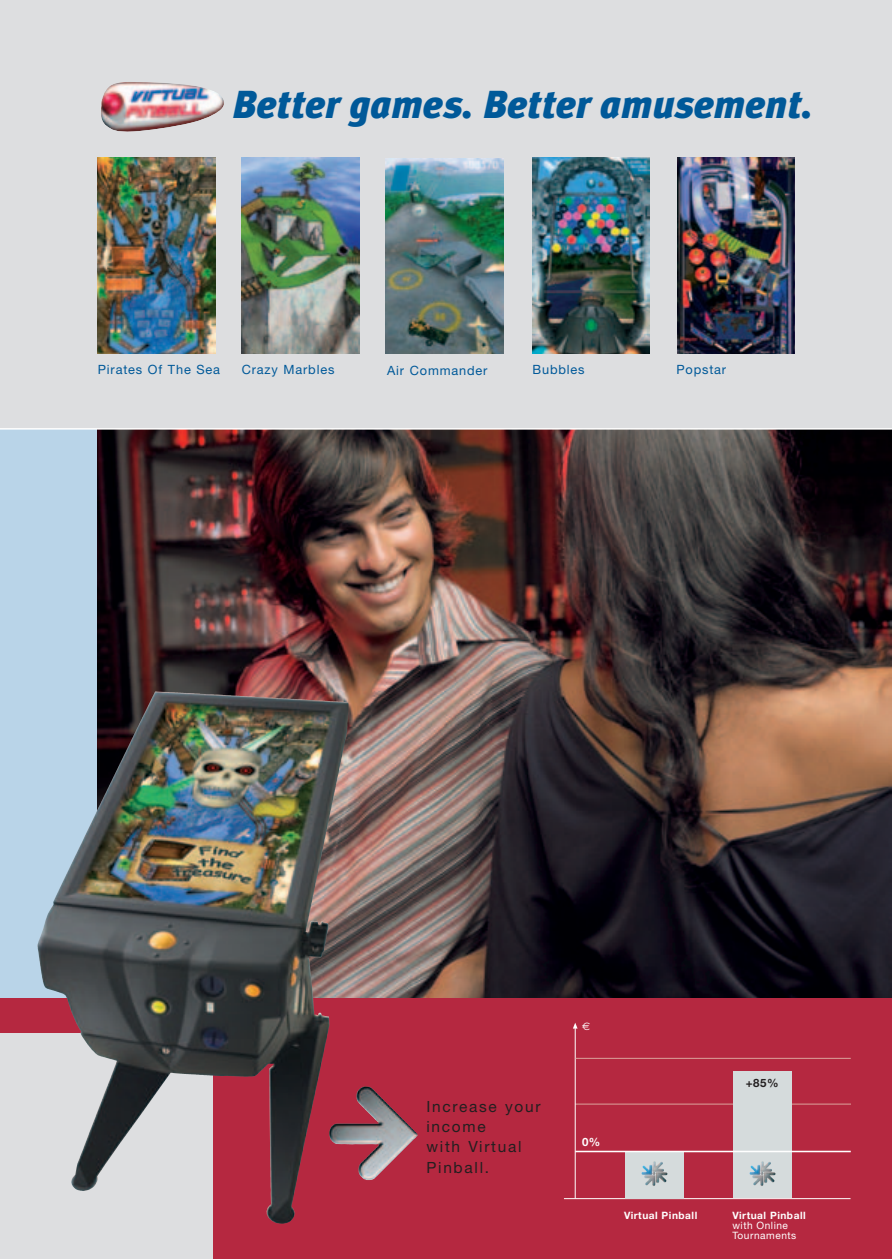
<style>
.page{position:relative;width:892px;height:1259px;background:#fff}
.page>*{position:absolute;margin:0;border:0;box-sizing:border-box;transform-origin:0 0}
.t1{font:italic 900 39px "Meta Plus";color:#005999}
.t2{font:15.45px/20.2px "Helvetica Neue";letter-spacing:.11em;color:#231f20}
.t3{font:12.75px "Helvetica Neue";letter-spacing:.065em;color:#005999}
.t4{font:700 11.55px "Helvetica Neue";color:#231f20}
.t5{font:700 11.55px "Helvetica Neue";color:#fff}
.t6{font:10.8px "Euro Sans";color:#fff}
.t7{font:700 10.2px "Helvetica Neue";letter-spacing:.05em;color:#fff}
.t8{font:10.2px/10.2px "Helvetica Neue";letter-spacing:.05em;color:#fff}
</style>
<div class="page">
<img style="left:0;top:0;width:891px;height:1258px">
<h1 class="t1" style="left:232px;top:90px;width:581px">Better games. Better amusement.</h1>
<p class="t3" style="left:98px;top:365px;width:124px">Pirates Of The Sea</p>
<p class="t3" style="left:242px;top:365px;width:94px">Crazy Marbles</p>
<p class="t3" style="left:387px;top:366px;width:102px">Air Commander</p>
<p class="t3" style="left:532px;top:364px;width:54px">Bubbles</p>
<p class="t3" style="left:676px;top:365px;width:51px">Popstar</p>
<p class="t2" style="left:426px;top:1097px;width:116px">Increase your income<br>with Virtual<br>Pinball.</p>
<p class="t6" style="left:582px;top:1019px;width:10px">€</p>
<p class="t5" style="left:582px;top:1138px;width:20px">0%</p>
<p class="t7" style="left:624px;top:1211px;width:75px">Virtual Pinball</p>
<p class="t4" style="left:745px;top:1079px;width:34px">+85%</p>
<p class="t7" style="left:732px;top:1211px;width:75px">Virtual Pinball</p>
<p class="t8" style="left:732px;top:1221px;width:65px">with Online<br>Tournaments</p>
</div>
